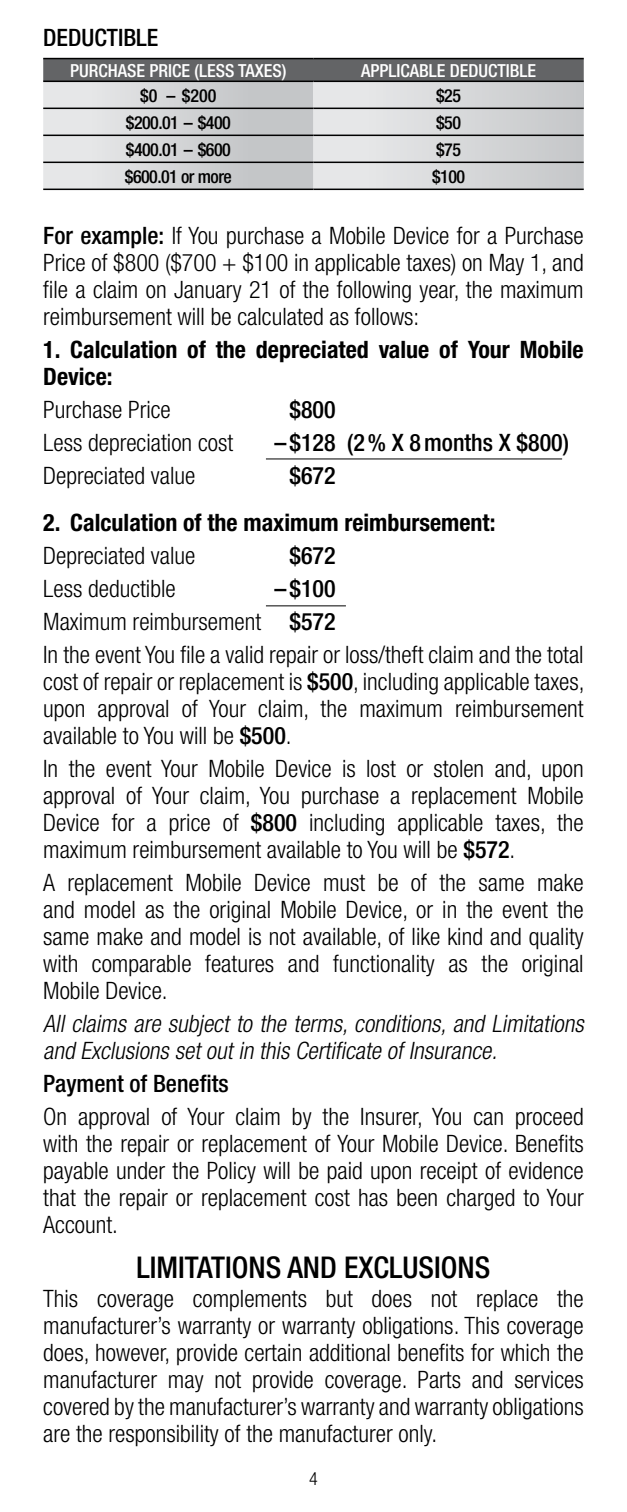
<style>
.page{position:relative;width:627px;height:1512px;background:#fff}
.page>*{position:absolute;margin:0;border:0;box-sizing:border-box;transform-origin:0 0}
.t1{font:500 condensed 30px "Helvetica Neue";color:#000}
.t2{font:300 condensed 24px/27px "Helvetica Neue";color:#000;text-align:justify}
.t3{font:italic 300 condensed 24px/27px "Helvetica Neue";color:#000}
.t4{font:700 condensed 24px/27px "Helvetica Neue";color:#000}
.t5{font:500 condensed 24px "Helvetica Neue";color:#000}
.t6{font:500 condensed 18px "Helvetica Neue";letter-spacing:-.03em;color:#000}
.t7{font:500 condensed 18px "Helvetica Neue";color:#fff}
.t8{font:300 condensed 18px "Helvetica Neue";color:#000}
.s1{font-weight:500}
</style>
<div class="page">
<svg style="left:43px;top:59px;width:540px;height:130px;background:#bebfc0"></svg>
<hr style="left:43px;top:58px;width:270px;height:1px;background:#000">
<hr style="left:313px;top:58px;width:270px;height:1px;background:#000">
<hr style="left:43px;top:81px;width:270px;height:1px;background:#000">
<hr style="left:313px;top:81px;width:270px;height:1px;background:#000">
<hr style="left:43px;top:108px;width:270px;height:1px;background:#000">
<hr style="left:313px;top:108px;width:270px;height:1px;background:#000">
<hr style="left:43px;top:135px;width:270px;height:1px;background:#000">
<hr style="left:313px;top:135px;width:270px;height:1px;background:#000">
<hr style="left:43px;top:162px;width:270px;height:1px;background:#000">
<hr style="left:313px;top:162px;width:270px;height:1px;background:#000">
<hr style="left:43px;top:189px;width:270px;height:1px;background:#000">
<hr style="left:313px;top:189px;width:270px;height:1px;background:#000">
<hr style="left:266px;top:605px;width:80px;height:1px;background:#000">
<hr style="left:266px;top:458px;width:296px;height:1px;background:#000">
<h4 class="t5" style="left:43px;top:23px;width:117px">DEDUCTIBLE</h4>
<p class="t7" style="left:70px;top:60px;width:218px">PURCHASE PRICE (LESS TAXES)</p>
<p class="t7" style="left:361px;top:60px;width:176px">APPLICABLE DEDUCTIBLE</p>
<p class="t6" style="left:140px;top:85px;width:78px">$0 – $200</p>
<p class="t6" style="left:436px;top:85px;width:26px">$25</p>
<p class="t6" style="left:126px;top:112px;width:106px">$200.01 – $400</p>
<p class="t6" style="left:436px;top:112px;width:26px">$50</p>
<p class="t6" style="left:126px;top:139px;width:106px">$400.01 – $600</p>
<p class="t6" style="left:436px;top:139px;width:26px">$75</p>
<p class="t6" style="left:125px;top:166px;width:108px">$600.01 or more</p>
<p class="t6" style="left:432px;top:166px;width:34px">$100</p>
<p class="t2" style="left:43px;top:222px;width:542px"><span class="s1">For example:</span> If You purchase a Mobile Device for a Purchase Price of $800 ($700 + $100 in applicable taxes) on May 1, and file a claim on January 21 of the following year, the maximum reimbursement will be calculated as follows:</p>
<h5 class="t4" style="left:43px;top:336px;width:542px">1. Calculation of the depreciated value of Your Mobile<br>Device:</h5>
<p class="t2" style="left:43px;top:396px;width:129px">Purchase Price</p>
<p class="t5" style="left:289px;top:395px;width:48px">$800</p>
<p class="t2" style="left:43px;top:429px;width:191px">Less depreciation cost</p>
<p class="t5" style="left:274px;top:428px;width:296px">– $128 (2 % X 8 months X $800)</p>
<p class="t2" style="left:43px;top:462px;width:153px">Depreciated value</p>
<p class="t5" style="left:289px;top:461px;width:48px">$672</p>
<h5 class="t4" style="left:43px;top:508px;width:453px">2. Calculation of the maximum reimbursement:</h5>
<p class="t2" style="left:43px;top:541px;width:153px">Depreciated value</p>
<p class="t5" style="left:289px;top:541px;width:48px">$672</p>
<p class="t2" style="left:43px;top:574px;width:134px">Less deductible</p>
<p class="t5" style="left:274px;top:574px;width:63px">– $100</p>
<p class="t2" style="left:43px;top:607px;width:294px">Maximum reimbursement <span class="s1">$572</span></p>
<p class="t2" style="left:43px;top:640px;width:542px">In the event You file a valid repair or loss/theft claim and the total cost of repair or replacement is <span class="s1">$500</span>, including applicable taxes, upon approval of Your claim, the maximum reimbursement available to You will be <span class="s1">$500</span>.</p>
<p class="t2" style="left:43px;top:754px;width:542px">In the event Your Mobile Device is lost or stolen and, upon approval of Your claim, You purchase a replacement Mobile Device for a price of <span class="s1">$800</span> including applicable taxes, the maximum reimbursement available to You will be <span class="s1">$572</span>.</p>
<p class="t2" style="left:43px;top:868px;width:542px">A replacement Mobile Device must be of the same make and model as the original Mobile Device, or in the event the same make and model is not available, of like kind and quality with comparable features and functionality as the original Mobile Device.</p>
<p class="t3" style="left:43px;top:1009px;width:546px">All claims are subject to the terms, conditions, and Limitations and Exclusions setoutin this Certificate ofInsurance.</p>
<h4 class="t5" style="left:43px;top:1069px;width:187px">Payment of Benefits</h4>
<p class="t2" style="left:43px;top:1102px;width:542px">On approval of Your claim by the Insurer, You can proceed with the repair or replacement of Your Mobile Device. Benefits payable under the Policy will be paid upon receipt of evidence that the repair or replacement cost has been charged to Your Account.</p>
<h3 class="t1" style="left:137px;top:1250px;width:355px">LIMITATIONS AND EXCLUSIONS</h3>
<p class="t2" style="left:43px;top:1285px;width:542px">This coverage complements but does not replace the manufacturer’s warranty or warranty obligations. This coverage does, however, provide certain additional benefits for which the manufacturer may not provide coverage. Parts and services covered by the manufacturer’s warranty and warranty obligations are the responsibility of the manufacturer only.</p>
<p class="t8" style="left:309px;top:1468px;width:10px">4</p>
</div>
